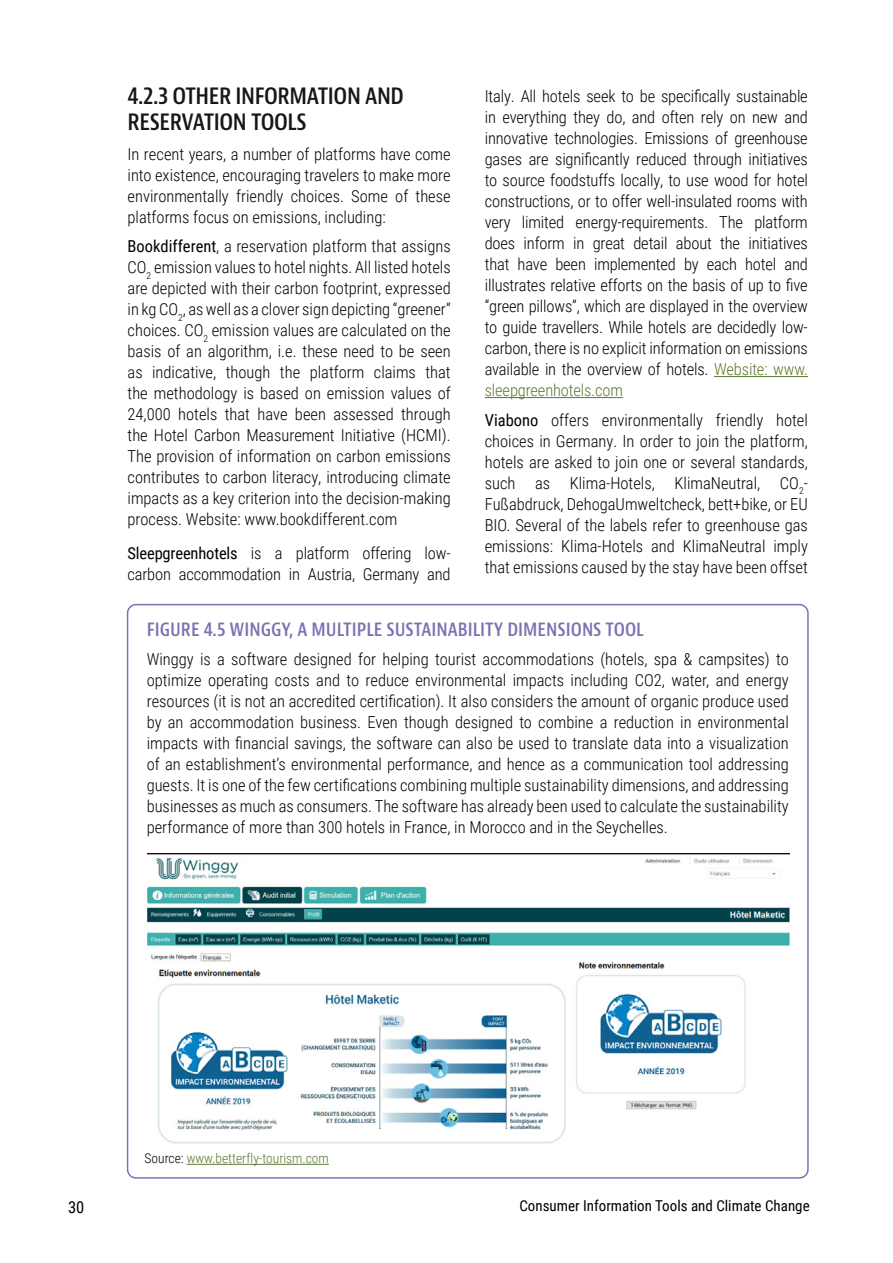
<style>
.page{position:relative;width:893px;height:1263px;background:#fff}
.page>*{position:absolute;margin:0;border:0;box-sizing:border-box;transform-origin:0 0}
.t1{font:600 condensed 24px/26px "Bernino Sans";letter-spacing:-.015em;color:#171717}
.t2{font:600 condensed 19.5px "Bernino Sans";color:#8070b3}
.t3{font:300 16.5px/21px "Roboto Condensed";color:#000;text-align:justify}
.t4{font:16.5px "Roboto Condensed";color:#000}
.t5{font:15px "Roboto Condensed";color:#000}
.t6{font:300 13.5px "Roboto Condensed";color:#5a792f}
.s1{font-weight:400}
.s2{color:#5a792f}
.s3{color:#000}
</style>
<div class="page">
<hr style="left:714px;top:376px;width:94px;height:1px;background:#5a792f">
<hr style="left:485px;top:397px;width:138px;height:1px;background:#5a792f">
<img style="left:148px;top:854px;width:642px;height:290px">
<hr style="left:187px;top:1164px;width:142px;height:1px;background:#5a792f">
<h1 class="t1" style="left:128px;top:83px;width:278px">4.2.3 OTHER INFORMATION AND<br>RESERVATION TOOLS</h1>
<p class="t3" style="left:128px;top:143px;width:325px">In recent years, a number of platforms have come into existence, encouraging travelers to make more environmentally friendly choices. Some of these platforms focus on emissions, including:</p>
<p class="t3" style="left:128px;top:235px;width:325px"><span class="s1">Bookdifferent</span>, a reservation platform that assigns CO<sub>2</sub> emission values to hotel nights. All listed hotels are depicted with their carbon footprint, expressed in kg CO<sub>2</sub>, as well as a clover sign depicting “greener” choices. CO<sub>2</sub> emission values are calculated on the basis of an algorithm, i.e. these need to be seen as indicative, though the platform claims that the methodology is based on emission values of 24,000 hotels that have been assessed through the Hotel Carbon Measurement Initiative (HCMI).<br>The provision of information on carbon emissions contributes to carbon literacy, introducing climate impacts as a key criterion into the decision-making process. Website: www.bookdifferent.com</p>
<p class="t3" style="left:128px;top:542px;width:325px"><span class="s1">Sleepgreenhotels</span> is a platform offering low&shy;carbon accommodation in Austria, Germany and</p>
<p class="t3" style="left:485px;top:85px;width:325px">Italy. All hotels seek to be specifically sustainable in everything they do, and often rely on new and innovative technologies. Emissions of greenhouse gases are significantly reduced through initiatives to source foodstuffs locally, to use wood for hotel constructions, or to offer well-insulated rooms with very limited energy-requirements. The platform does inform in great detail about the initiatives that have been implemented by each hotel and illustrates relative efforts on the basis of up to five “green pillows”, which are displayed in the overview to guide travellers. While hotels are decidedly low&shy;carbon, there is no explicit information on emissions available in the overview of hotels. <span class="s2">Website: www. sleepgreenhotels.com</span></p>
<p class="t3" style="left:485px;top:409px;width:325px"><span class="s1">Viabono</span> offers environmentally friendly hotel choices in Germany. In order to join the platform, hotels are asked to join one or several standards, such as Klima-Hotels, KlimaNeutral, CO<sub>2</sub>- Fußabdruck, DehogaUmweltcheck, bett+bike, or EU BIO. Several of the labels refer to greenhouse gas emissions: Klima-Hotels and KlimaNeutral imply that emissions caused by the stay have been offset</p>
<p class="t2" style="left:147px;top:617px;width:499px">FIGURE 4.5 WINGGY, A MULTIPLE SUSTAINABILITY DIMENSIONS TOOL</p>
<p class="t3" style="left:147px;top:648px;width:644px">Winggy is a software designed for helping tourist accommodations (hotels, spa &amp; campsites) to optimize operating costs and to reduce environmental impacts including CO2, water, and energy resources (it is not an accredited certification). It also considers the amount of organic produce used by an accommodation business. Even though designed to combine a reduction in environmental impacts with financial savings, the software can also be used to translate data into a visualization of an establishment’s environmental performance, and hence as a communication tool addressing guests. It is one of the few certifications combining multiple sustainability dimensions, and addressing businesses as much as consumers. The software has already been used to calculate the sustainability performance of more than 300 hotels in France, in Morocco and in the Seychelles.</p>
<p class="t6" style="left:145px;top:1149px;width:186px"><span class="s3">Source:</span> www.betterfly-tourism.com</p>
<p class="t4" style="left:68px;top:1195px;width:18px">30</p>
<p class="t5" style="left:519px;top:1195px;width:292px">Consumer Information Tools and Climate Change</p>
</div>
